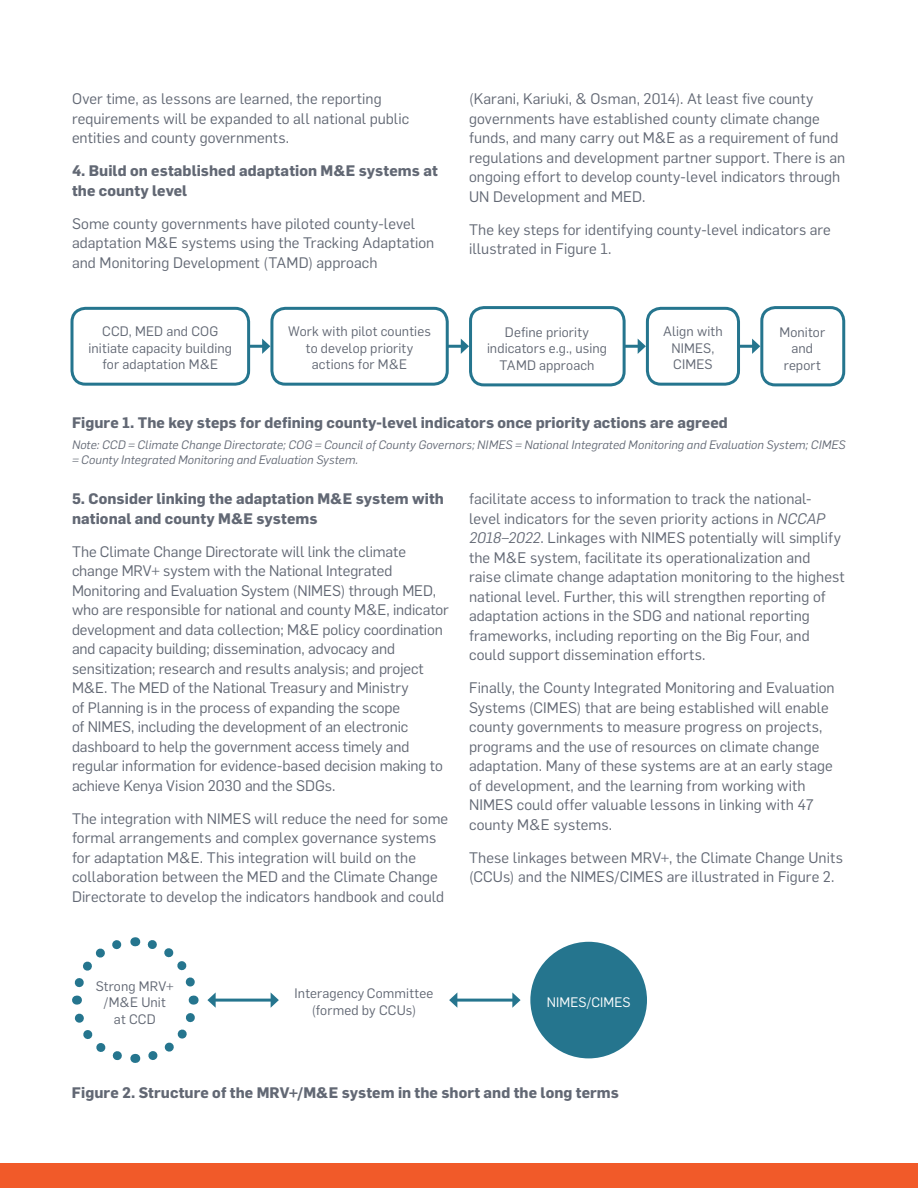
<style>
.page{position:relative;width:918px;height:1188px;background:#fff}
.page>*{position:absolute;margin:0;border:0;box-sizing:border-box;transform-origin:0 0}
.t1{font:15px/19.5px "Flama";color:#626874}
.t2{font:700 15px/19.5px "Flama";letter-spacing:.005em;color:#626874}
.t3{font:13.5px/16.5px "Flama";letter-spacing:.01em;color:#626874;text-align:center}
.t4{font:13.5px "Flama";letter-spacing:.01em;color:#fff}
.t5{font:italic 12px/15px "Flama";letter-spacing:.01em;color:#626874}
.s1{font-style:italic}
</style>
<div class="page">
<div style="left:0;top:1163px;width:918px;height:25px;background:#f15a29"></div>
<div style="left:70px;top:307px;width:180px;height:79px;border:3px solid #25758e;border-radius:14px"></div>
<div style="left:270px;top:307px;width:179px;height:79px;border:3px solid #25758e;border-radius:14px"></div>
<div style="left:469px;top:306px;width:157px;height:80px;border:3px solid #25758e;border-radius:14px"></div>
<div style="left:646px;top:307px;width:94px;height:79px;border:3px solid #25758e;border-radius:14px"></div>
<div style="left:760px;top:306px;width:85px;height:80px;border:3px solid #25758e;border-radius:14px"></div>
<hr style="left:249px;top:345px;width:15px;height:3px;background:#25758e">
<svg style="left:262px;top:339px;width:8px;height:15px"></svg>
<hr style="left:447px;top:345px;width:16px;height:3px;background:#25758e">
<svg style="left:461px;top:339px;width:8px;height:15px"></svg>
<hr style="left:624px;top:345px;width:16px;height:3px;background:#25758e">
<svg style="left:638px;top:339px;width:8px;height:15px"></svg>
<hr style="left:739px;top:345px;width:15px;height:3px;background:#25758e">
<svg style="left:752px;top:339px;width:8px;height:15px"></svg>
<hr style="left:214px;top:999px;width:59px;height:3px;background:#25758e">
<svg style="left:271px;top:993px;width:8px;height:15px"></svg>
<hr style="left:455px;top:999px;width:59px;height:3px;background:#25758e">
<svg style="left:449px;top:993px;width:8px;height:15px"></svg>
<svg style="left:512px;top:992px;width:9px;height:16px"></svg>
<div style="left:530px;top:942px;width:117px;height:116px;background:#25758e;border-radius:50%"></div>
<svg style="left:72px;top:937px;width:144px;height:126px"></svg>
<p class="t1" style="left:72px;top:88px;width:339px">Over time, as lessons are learned, the reporting requirements will be expanded to all national public entities and county governments.</p>
<p class="t2" style="left:72px;top:160px;width:367px">4. Build on established adaptation M&amp;E systems at the county level</p>
<p class="t1" style="left:72px;top:213px;width:364px">Some county governments have piloted county-level adaptation M&amp;E systems using the Tracking Adaptation and Monitoring Development (TAMD) approach</p>
<p class="t1" style="left:469px;top:88px;width:378px">(Karani, Kariuki, &amp; Osman, 2014). At least five county governments have established county climate change funds, and many carry out M&amp;E as a requirement of fund regulations and development partner support. There is an ongoing effort to develop county-level indicators through UN Development and MED.</p>
<p class="t1" style="left:469px;top:219px;width:363px">The key steps for identifying county-level indicators are illustrated in Figure 1.</p>
<p class="t3" style="left:89px;top:322px;width:145px">CCD, MED and COG initiate capacity building for adaptation M&amp;E</p>
<p class="t3" style="left:288px;top:322px;width:144px">Work with pilot counties to develop priority actions for M&amp;E</p>
<p class="t3" style="left:487px;top:323px;width:122px">Define priority indicators e.g., using<br>TAMD approach</p>
<p class="t3" style="left:663px;top:322px;width:61px">Align with<br>NIMES,<br>CIMES</p>
<p class="t3" style="left:780px;top:323px;width:47px">Monitor and report</p>
<p class="t2" style="left:72px;top:412px;width:657px">Figure 1. The key steps for defining county-level indicators once priority actions are agreed</p>
<p class="t5" style="left:72px;top:437px;width:775px">Note: CCD = Climate Change Directorate; COG = Council of County Governors; NIMES = National Integrated Monitoring and Evaluation System; CIMES = County Integrated Monitoring and Evaluation System.</p>
<p class="t2" style="left:72px;top:488px;width:373px">5. Consider linking the adaptation M&amp;E system with national and county M&amp;E systems</p>
<p class="t1" style="left:72px;top:541px;width:378px">The Climate Change Directorate will link the climate change MRV+ system with the National Integrated Monitoring and Evaluation System (NIMES) through MED, who are responsible for national and county M&amp;E, indicator development and data collection; M&amp;E policy coordination and capacity building; dissemination, advocacy and sensitization; research and results analysis; and project M&amp;E. The MED of the National Treasury and Ministry<br>of Planning is in the process of expanding the scope<br>of NIMES, including the development of an electronic dashboard to help the government access timely and regular information for evidence-based decision making to achieve Kenya Vision 2030 and the SDGs.</p>
<p class="t1" style="left:72px;top:808px;width:378px">The integration with NIMES will reduce the need for some formal arrangements and complex governance systems for adaptation M&amp;E. This integration will build on the collaboration between the MED and the Climate Change Directorate to develop the indicators handbook and could</p>
<p class="t1" style="left:469px;top:488px;width:377px">facilitate access to information to track the national&shy;level indicators for the seven priority actions in <span class="s1">NCCAP 2018–2022</span>. Linkages with NIMES potentially will simplify the M&amp;E system, facilitate its operationalization and raise climate change adaptation monitoring to the highest national level. Further, this will strengthen reporting of adaptation actions in the SDG and national reporting frameworks, including reporting on the Big Four, and could support dissemination efforts.</p>
<p class="t1" style="left:469px;top:677px;width:367px">Finally, the County Integrated Monitoring and Evaluation Systems (CIMES) that are being established will enable county governments to measure progress on projects, programs and the use of resources on climate change adaptation. Many of these systems are at an early stage of development, and the learning from working with NIMES could offer valuable lessons in linking with 47 county M&amp;E systems.</p>
<p class="t1" style="left:469px;top:847px;width:375px">These linkages between MRV+, the Climate Change Units (CCUs) and the NIMES/CIMES are illustrated in Figure 2.</p>
<p class="t3" style="left:96px;top:977px;width:80px">Strong MRV+ /M&amp;E Unit<br>at CCD</p>
<p class="t3" style="left:295px;top:984px;width:140px">Interagency Committee (formed by CCUs)</p>
<p class="t4" style="left:547px;top:993px;width:85px">NIMES/CIMES</p>
<p class="t2" style="left:72px;top:1082px;width:549px">Figure 2. Structure of the MRV+/M&amp;E system in the short and the long terms</p>
</div>
